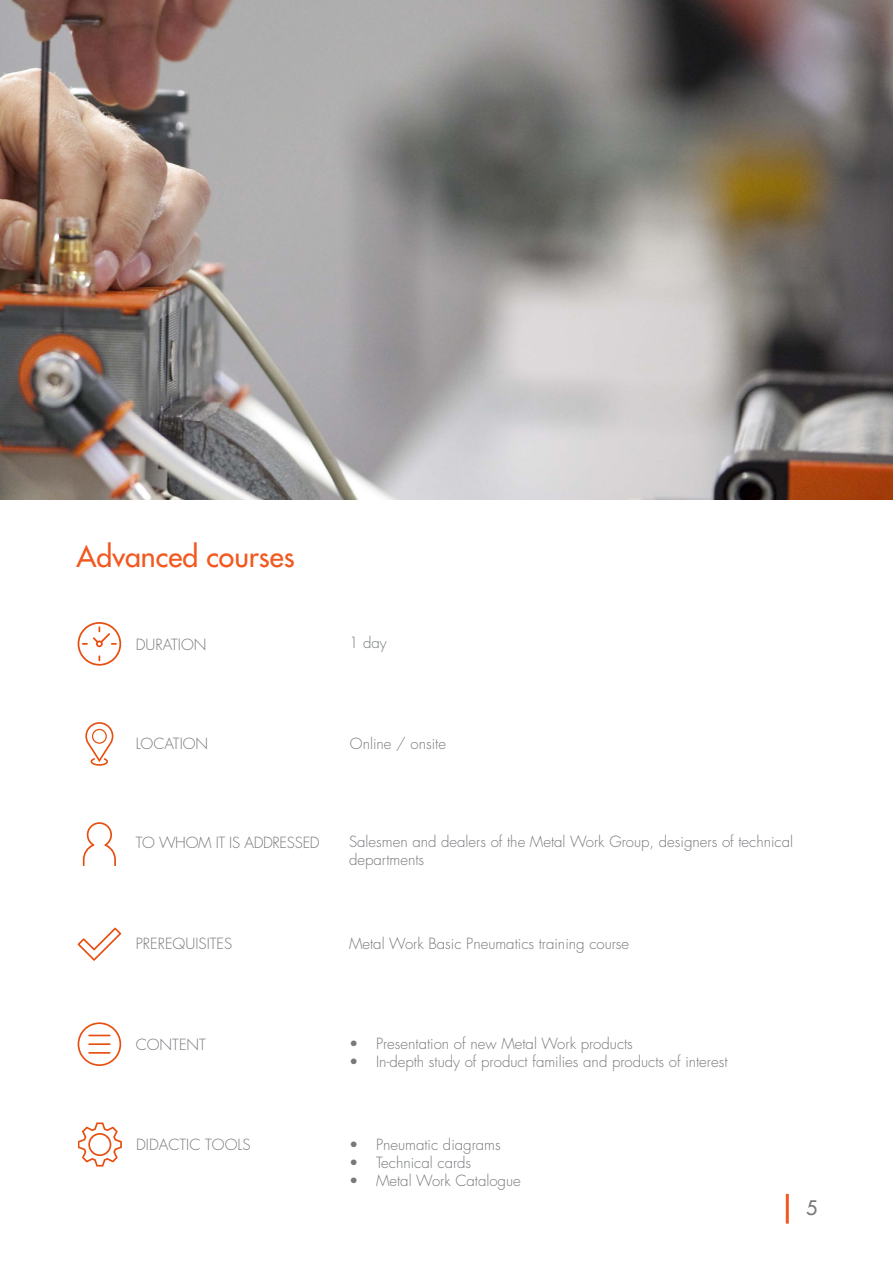
<style>
.page{position:relative;width:893px;height:1263px;background:#fff}
.page>*{position:absolute;margin:0;border:0;box-sizing:border-box;transform-origin:0 0}
.TITOLO_1{font:500 28.5px "Futura Std";color:#f15921}
.t1{font:500 19.5px "Futura Std";color:#76787b}
.BODY{font:300 15px/18px "Futura Std";color:#76787b}
.BODY-2{font:300 15px "Futura Std";letter-spacing:-.02em;color:#76787b}
</style>
<div class="page">
<hr style="left:786px;top:1194px;width:3px;height:30px;background:#f15921">
<img style="left:0;top:0;width:893px;height:500px">
<svg style="left:78px;top:622px;width:43px;height:44px"></svg>
<svg style="left:83px;top:822px;width:33px;height:44px"></svg>
<svg style="left:78px;top:927px;width:43px;height:34px"></svg>
<svg style="left:78px;top:1022px;width:43px;height:44px"></svg>
<svg style="left:78px;top:1122px;width:44px;height:44px"></svg>
<svg style="left:85px;top:722px;width:28px;height:44px"></svg>
<div style="left:93px;top:729px;width:13px;height:14px;background:#fff;border-radius:50%"></div>
<div style="left:92px;top:729px;width:15px;height:15px;border:1px solid #e84e0f;border-radius:50%"></div>
<p class="TITOLO_1" style="left:77px;top:538px;width:220px">Advanced courses</p>
<p class="BODY" style="left:136px;top:636px;width:72px">DURATION</p>
<p class="BODY" style="left:349px;top:634px;width:39px">1 day</p>
<p class="BODY" style="left:136px;top:735px;width:74px">LOCATION</p>
<p class="BODY" style="left:350px;top:735px;width:98px">Online / onsite</p>
<p class="BODY-2" style="left:136px;top:833px;width:186px">TO WHOM IT IS ADDRESSED</p>
<p class="BODY" style="left:136px;top:935px;width:98px">PREREQUISITES</p>
<p class="BODY" style="left:349px;top:833px;width:446px">Salesmen and dealers of the Metal Work Group, designers of technical departments</p>
<p class="BODY" style="left:349px;top:935px;width:282px">Metal Work Basic Pneumatics training course</p>
<p class="BODY" style="left:136px;top:1036px;width:72px">CONTENT</p>
<p class="BODY" style="left:136px;top:1136px;width:116px">DIDACTIC TOOLS</p>
<p class="BODY" style="left:349px;top:1035px;width:285px">• Presentation of new Metal Work products</p>
<p class="BODY" style="left:349px;top:1053px;width:380px">• In-depth study of product families and products of interest</p>
<p class="BODY" style="left:349px;top:1135px;width:153px">• Pneumatic diagrams</p>
<p class="BODY" style="left:349px;top:1153px;width:124px">• Technical cards</p>
<p class="BODY" style="left:349px;top:1171px;width:173px">• Metal Work Catalogue</p>
<h2 class="t1" style="left:806px;top:1196px;width:13px">5</h2>
</div>
